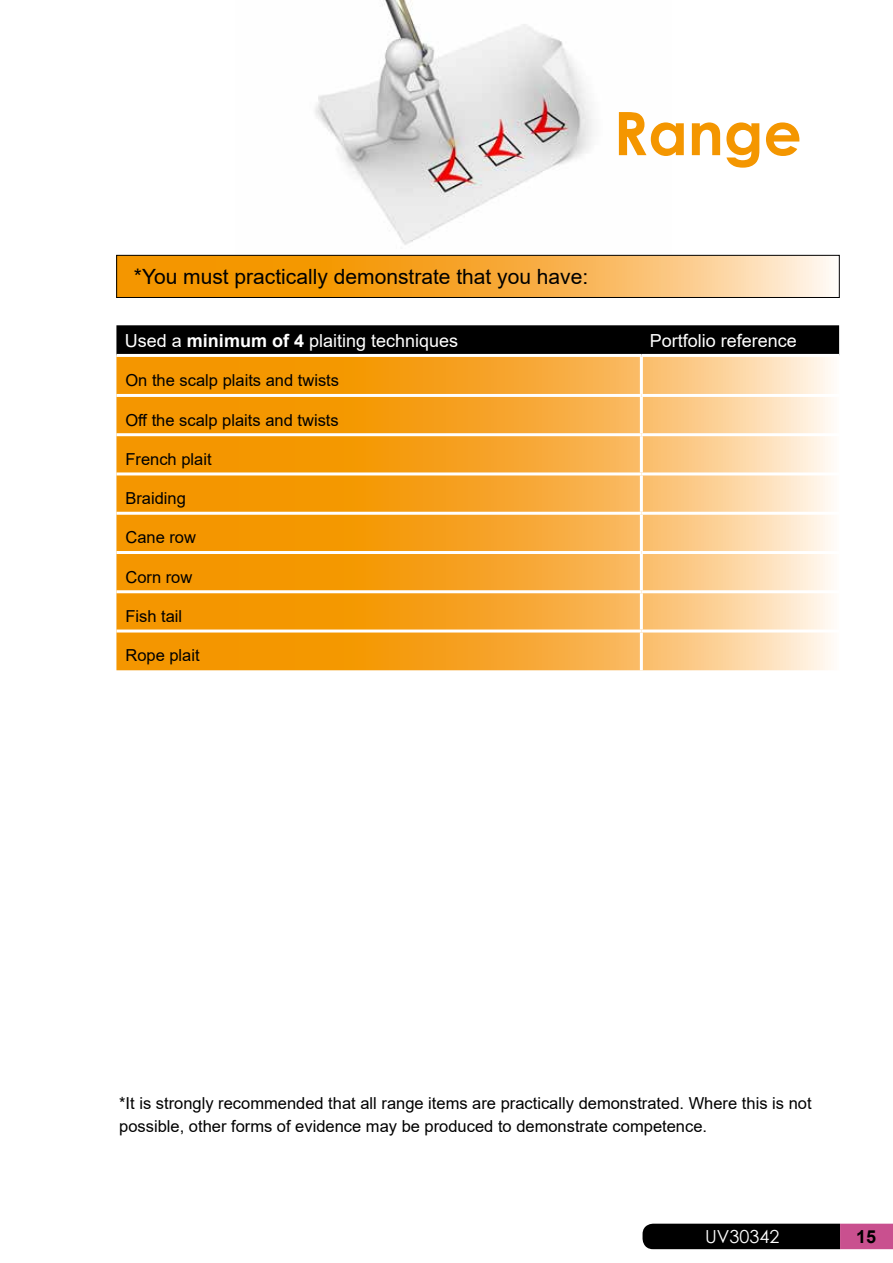
<style>
.page{position:relative;width:893px;height:1263px;background:#fff}
.page>*{position:absolute;margin:0;border:0;box-sizing:border-box;transform-origin:0 0}
.t1{font:700 60px "Century Gothic";color:#f49600}
.t2{font:21px "Arial";color:#000}
.t3{font:18px "Arial";color:#fff}
.t4{font:18px "Century Gothic";color:#fff}
.t5{font:700 18px "Arial";color:#000}
.t6{font:16.5px/22.5px "Arial";color:#000}
.s1{font-weight:700}
</style>
<div class="page">
<img style="left:235px;top:0;width:437px;height:255px">
<svg style="left:118px;top:257px;width:713px;height:39px;background:#f7b045"></svg>
<div style="left:116px;top:255px;width:723px;height:43px;border:1px solid #000"></div>
<svg style="left:116px;top:325px;width:723px;height:29px;background:#030303"></svg>
<svg style="left:116px;top:357px;width:715px;height:313px;background:#f7ae40"></svg>
<hr style="left:641px;top:394px;width:198px;height:3px;background:#fff">
<hr style="left:640px;top:397px;width:3px;height:36px;background:#fff">
<hr style="left:116px;top:433px;width:525px;height:3px;background:#fff">
<hr style="left:641px;top:433px;width:198px;height:3px;background:#fff">
<hr style="left:640px;top:436px;width:3px;height:36px;background:#fff">
<hr style="left:116px;top:472px;width:525px;height:3px;background:#fff">
<hr style="left:641px;top:472px;width:198px;height:3px;background:#fff">
<hr style="left:640px;top:475px;width:3px;height:37px;background:#fff">
<hr style="left:116px;top:512px;width:525px;height:3px;background:#fff">
<hr style="left:641px;top:512px;width:198px;height:3px;background:#fff">
<hr style="left:640px;top:515px;width:3px;height:36px;background:#fff">
<hr style="left:116px;top:551px;width:525px;height:3px;background:#fff">
<hr style="left:641px;top:551px;width:198px;height:3px;background:#fff">
<hr style="left:640px;top:554px;width:3px;height:36px;background:#fff">
<hr style="left:116px;top:590px;width:525px;height:3px;background:#fff">
<hr style="left:641px;top:590px;width:198px;height:3px;background:#fff">
<hr style="left:640px;top:593px;width:3px;height:36px;background:#fff">
<hr style="left:116px;top:629px;width:525px;height:3px;background:#fff">
<hr style="left:641px;top:629px;width:198px;height:3px;background:#fff">
<hr style="left:640px;top:632px;width:3px;height:38px;background:#fff">
<hr style="left:640px;top:357px;width:3px;height:37px;background:#fff">
<hr style="left:116px;top:394px;width:525px;height:3px;background:#fff">
<svg style="left:642px;top:1224px;width:251px;height:25px;background:#2c1320"></svg>
<h1 class="t1" style="left:613px;top:88px;width:190px">Range</h1>
<p class="t2" style="left:134px;top:262px;width:456px">*You must practically demonstrate that you have:</p>
<p class="t3" style="left:125px;top:328px;width:335px">Used a <span class="s1">minimum of 4</span> plaiting techniques</p>
<p class="t3" style="left:650px;top:328px;width:149px">Portfolio reference</p>
<p class="t6" style="left:125px;top:369px;width:215px">On the scalp plaits and twists</p>
<p class="t6" style="left:125px;top:409px;width:215px">Off the scalp plaits and twists</p>
<p class="t6" style="left:125px;top:448px;width:88px">French plait</p>
<p class="t6" style="left:125px;top:487px;width:62px">Braiding</p>
<p class="t6" style="left:125px;top:526px;width:72px">Cane row</p>
<p class="t6" style="left:125px;top:566px;width:68px">Corn row</p>
<p class="t6" style="left:125px;top:605px;width:58px">Fish tail</p>
<p class="t6" style="left:125px;top:644px;width:76px">Rope plait</p>
<p class="t6" style="left:119px;top:1092px;width:694px">*It is strongly recommended that all range items are practically demonstrated. Where this is not possible, other forms of evidence may be produced to demonstrate competence.</p>
<p class="t4" style="left:705px;top:1223px;width:76px">UV30342</p>
<p class="t5" style="left:856px;top:1224px;width:22px">15</p>
</div>
